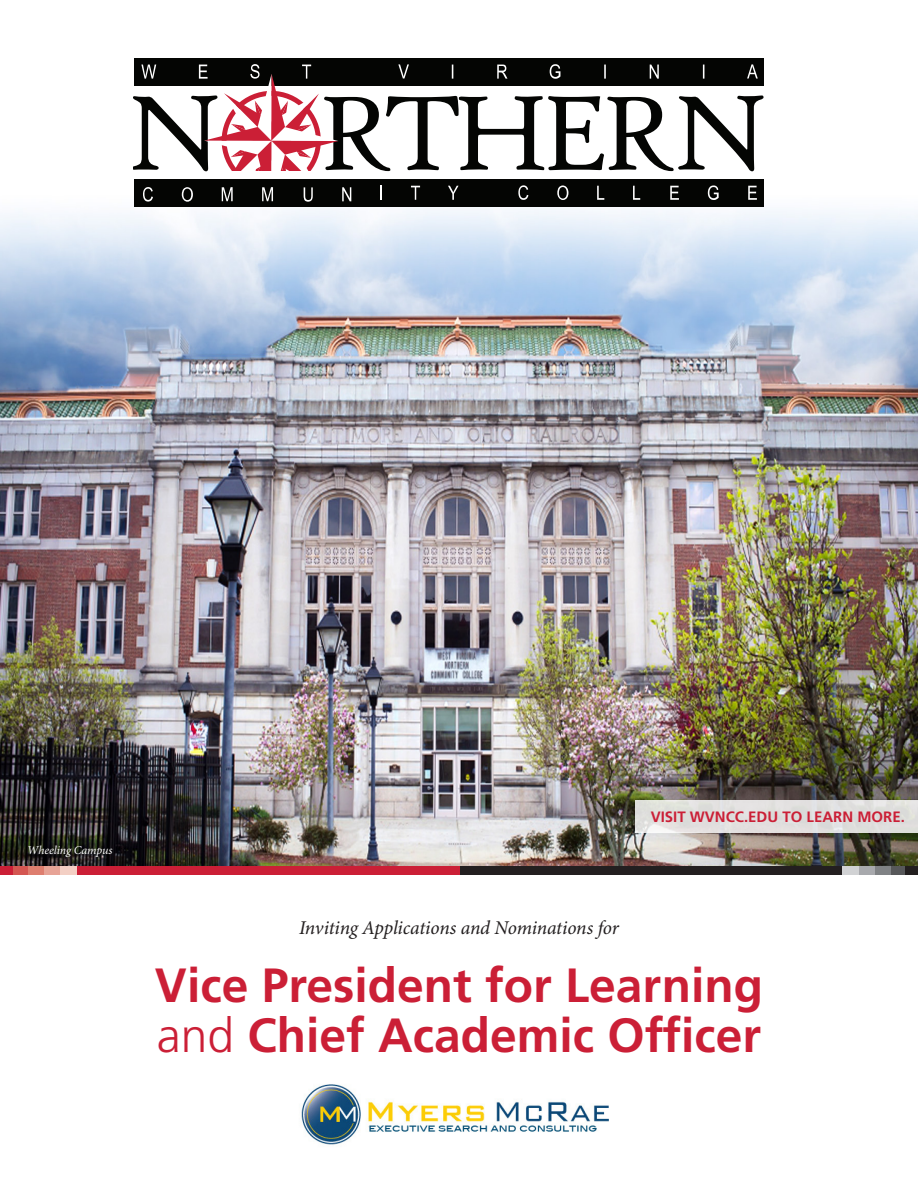
<style>
.page{position:relative;width:918px;height:1188px;background:#fff}
.page>*{position:absolute;margin:0;border:0;box-sizing:border-box;transform-origin:0 0}
.t1{font:700 48px/51px "Frutiger LT Pro";color:#cb1f36}
.t2{font:italic 19.5px "Minion Pro";letter-spacing:-.01em;color:#231f20}
.t3{font:700 15px "Frutiger LT Pro";color:#cb1f36}
.t4{font:italic 12px "Minion Pro";letter-spacing:-.01em;color:#fff}
.s1{font-weight:300}
</style>
<div class="page">
<img style="left:0;top:96px;width:918px;height:770px">
<div style="left:0;top:866px;width:866px;height:9px;background:#cb1f36"></div>
<div style="left:14px;top:866px;width:60px;height:9px;background:#d45651"></div>
<div style="left:28px;top:866px;width:16px;height:9px;background:#de7e6f"></div>
<div style="left:44px;top:866px;width:16px;height:9px;background:#e7a396"></div>
<div style="left:60px;top:866px;width:16px;height:9px;background:#f3cfc4"></div>
<div style="left:460px;top:866px;width:458px;height:9px;background:#231f20"></div>
<div style="left:845px;top:866px;width:60px;height:9px;background:#57585a"></div>
<div style="left:874px;top:866px;width:17px;height:9px;background:#808285"></div>
<div style="left:858px;top:866px;width:16px;height:9px;background:#a8a9ad"></div>
<div style="left:842px;top:866px;width:16px;height:9px;background:#d1d2d4"></div>
<div style="left:635px;top:800px;width:283px;height:33px;background:#e0dfdd"></div>
<img style="left:301px;top:1084px;width:308px;height:61px">
<div style="left:134px;top:58px;width:630px;height:27px;background:#040503"></div>
<div style="left:134px;top:179px;width:630px;height:28px;background:#040503"></div>
<svg style="left:143px;top:187px;width:10px;height:15px"></svg>
<svg style="left:182px;top:187px;width:11px;height:15px"></svg>
<svg style="left:222px;top:187px;width:11px;height:14px"></svg>
<svg style="left:262px;top:187px;width:11px;height:14px"></svg>
<svg style="left:304px;top:187px;width:9px;height:15px"></svg>
<svg style="left:342px;top:187px;width:9px;height:14px"></svg>
<svg style="left:380px;top:186px;width:2px;height:14px"></svg>
<svg style="left:411px;top:186px;width:9px;height:14px"></svg>
<svg style="left:448px;top:186px;width:11px;height:14px"></svg>
<svg style="left:518px;top:185px;width:10px;height:15px"></svg>
<svg style="left:557px;top:185px;width:11px;height:15px"></svg>
<svg style="left:597px;top:186px;width:7px;height:14px"></svg>
<svg style="left:633px;top:186px;width:7px;height:14px"></svg>
<svg style="left:670px;top:186px;width:9px;height:14px"></svg>
<svg style="left:708px;top:185px;width:11px;height:15px"></svg>
<svg style="left:748px;top:186px;width:9px;height:14px"></svg>
<svg style="left:134px;top:64px;width:630px;height:108px"></svg>
<p class="t4" style="left:27px;top:843px;width:87px">Wheeling Campus</p>
<p class="t3" style="left:651px;top:807px;width:256px">VISIT WVNCC.EDU TO LEARN MORE.</p>
<p class="t2" style="left:299px;top:916px;width:321px">Inviting Applications and Nominations for</p>
<p class="t1" style="left:155px;top:959px;width:610px">Vice President for Learning <span class="s1">and</span> Chief Academic Officer</p>
</div>
